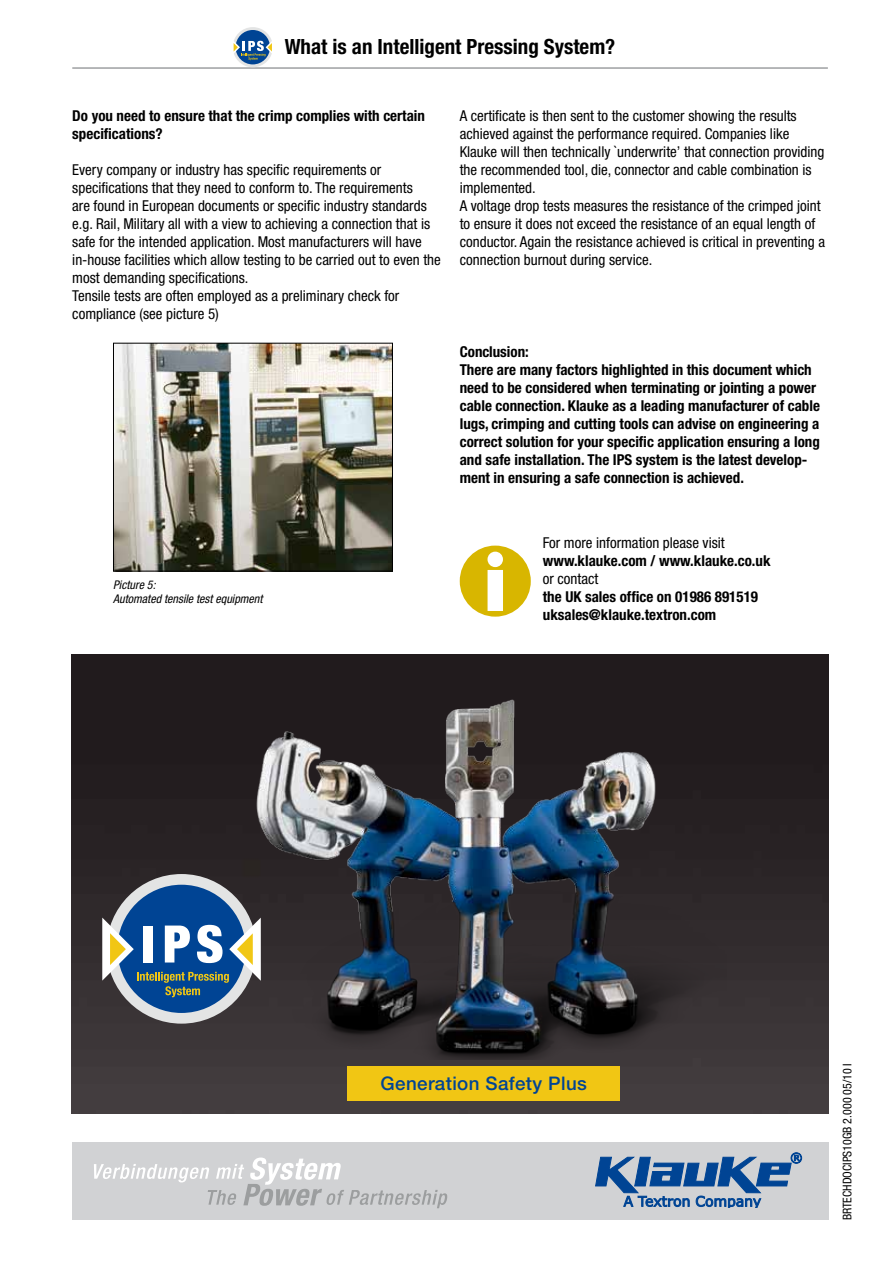
<style>
.page{position:relative;width:893px;height:1263px;background:#fff}
.page>*{position:absolute;margin:0;border:0;box-sizing:border-box;transform-origin:0 0}
.t1{font:700 condensed 21px "Helvetica Neue LT Pro";color:#000}
.t2{font:500 18.75px "Helvetica Neue LT";letter-spacing:.02em;color:#004494}
.t3{font:condensed 15px/18px "Helvetica Neue LT Pro";color:#000}
.t4{font:700 condensed 15px/18px "Helvetica Neue LT Pro";color:#000}
.t5{font:italic condensed 12px/14.4px "Helvetica Neue LT Pro";color:#000}
.t6{font:condensed 12px "Helvetica Neue LT";color:#000}
</style>
<div class="page">
<hr style="left:72px;top:67px;width:756px;height:2px;background:#9ea0a2">
<svg style="left:233px;top:27px;width:40px;height:40px"></svg>
<div style="left:236px;top:30px;width:34px;height:34px;background:#004494;border-radius:50%"></div>
<svg style="left:233px;top:39px;width:40px;height:21px"></svg>
<div style="left:72px;top:1142px;width:757px;height:78px;background:#d1d2d4"></div>
<svg style="left:595px;top:1153px;width:207px;height:54px"></svg>
<svg style="left:94px;top:1157px;width:354px;height:51px"></svg>
<img style="left:115px;top:345px;width:276px;height:224px">
<div style="left:113px;top:343px;width:280px;height:228px;border:1px solid #000"></div>
<img style="left:72px;top:654px;width:757px;height:459px">
<img style="left:216px;top:698px;width:510px;height:361px">
<div style="left:347px;top:1066px;width:272px;height:34px;background:#f1c614"></div>
<div style="left:107px;top:874px;width:149px;height:150px;background:#e3e4e4;border-radius:50%"></div>
<div style="left:117px;top:885px;width:129px;height:128px;background:#004494;border-radius:50%"></div>
<svg style="left:102px;top:917px;width:159px;height:80px"></svg>
<div style="left:461px;top:547px;width:68px;height:68px;background:#d8b600;border-radius:50%"></div>
<div style="left:460px;top:546px;width:71px;height:71px;border:3px solid #d8b600;border-radius:50%"></div>
<div style="left:488px;top:570px;width:15px;height:41px;background:#fff"></div>
<div style="left:489px;top:553px;width:12px;height:13px;background:#fff;border-radius:50%"></div>
<div style="left:487px;top:552px;width:16px;height:15px;border:3px solid #fff;border-radius:50%"></div>
<h1 class="t1" style="left:285px;top:34px;width:332px">What is an Intelligent Pressing System?</h1>
<p class="t4" style="left:72px;top:107px;width:354px">Do you need to ensure that the crimp complies with certain specifications?</p>
<p class="t3" style="left:72px;top:161px;width:370px">Every company or industry has specific requirements or specifications that they need to conform to. The requirements<br>are found in European documents or specific industry standards e.g. Rail, Military all with a view to achieving a connection that is safe for the intended application. Most manufacturers will have in-house facilities which allow testing to be carried out to even the most demanding specifications.<br>Tensile tests are often employed as a preliminary check for compliance (see picture 5)</p>
<p class="t3" style="left:460px;top:107px;width:367px">A certificate is then sent to the customer showing the results achieved against the performance required. Companies like Klauke will then technically `underwrite’ that connection providing the recommended tool, die, connector and cable combination is implemented.<br>A voltage drop tests measures the resistance of the crimped joint to ensure it does not exceed the resistance of an equal length of conductor. Again the resistance achieved is critical in preventing a connection burnout during service.</p>
<p class="t4" style="left:460px;top:343px;width:362px">Conclusion:<br>There are many factors highlighted in this document which need to be considered when terminating or jointing a power cable connection. Klauke as a leading manufacturer of cable lugs, crimping and cutting tools can advise on engineering a correct solution for your specific application ensuring a long and safe installation. The IPS system is the latest develop&shy;ment in ensuring a safe connection is achieved.</p>
<p class="t5" style="left:113px;top:577px;width:151px">Picture 5:<br>Automated tensile test equipment</p>
<p class="t3" style="left:543px;top:534px;width:183px">For more information please visit</p>
<p class="t4" style="left:543px;top:551px;width:229px">www.klauke.com / www.klauke.co.uk</p>
<p class="t3" style="left:543px;top:570px;width:57px">or contact</p>
<p class="t4" style="left:543px;top:587px;width:217px">the UK sales office on 01986 891519 uksales@klauke.textron.com</p>
<p class="t2" style="left:381px;top:1072px;width:208px">Generation Safety Plus</p>
<p class="t6" style="left:840px;top:1220px;width:159px;rotate:-90deg">BRTECHDOCIPS10GB 2.000 05/10 I</p>
</div>
